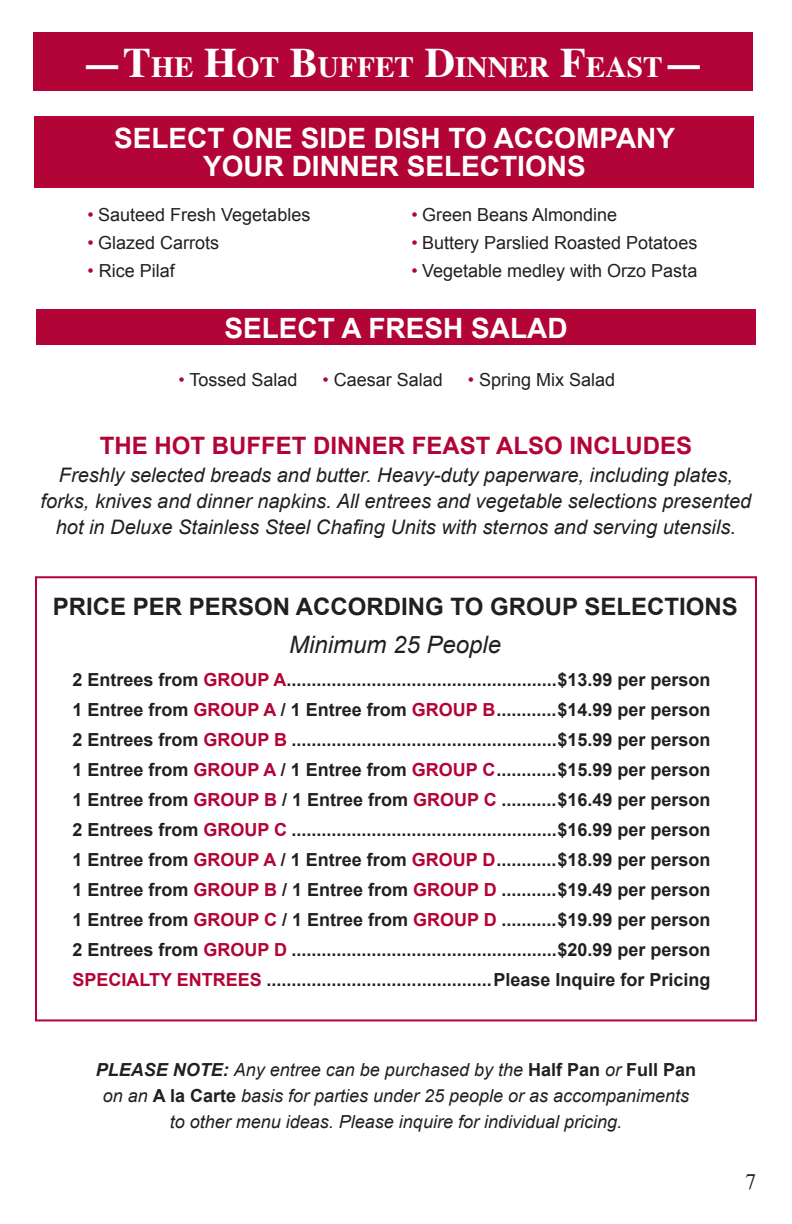
<style>
.page{position:relative;width:792px;height:1224px;background:#fff}
.page>*{position:absolute;margin:0;border:0;box-sizing:border-box;transform-origin:0 0}
.t1{font:700 29.4px "Times";color:#fff}
.t2{font:700 28px/28px "Arial";color:#fff;text-align:center}
.t3{font:700 24px "Arial";color:#231f20}
.t4{font:700 24px "Arial";color:#b30437}
.t5{font:italic 24px "Arial";color:#231f20}
.t6{font:22px "Times New Roman";color:#231f20}
.t7{font:italic 20px/26px "Arial";color:#231f20;text-align:center}
.t8{font:700 18px "Arial";color:#231f20}
.t9{font:18px "Arial";color:#231f20}
.t10{font:italic 18px/26px "Arial";color:#231f20;text-align:center}
.s1{font-size:42px}
.s2{color:#b30437}
.s3{font-weight:700}
.s4{font-weight:700;font-style:normal}
</style>
<div class="page">
<div style="left:35px;top:576px;width:722px;height:445px;border:2px solid #b30437"></div>
<div style="left:36px;top:310px;width:720px;height:36px;background:#b30437"></div>
<div style="left:34px;top:116px;width:720px;height:72px;background:#b30437"></div>
<div style="left:33px;top:32px;width:720px;height:59px;background:#b30437"></div>
<p class="t1" style="left:81px;top:39px;width:625px"><span class="s1">—</span><span class="s1">T</span>HE <span class="s1">H</span>OT <span class="s1">B</span>UFFET <span class="s1">D</span>INNER <span class="s1">F</span>EAST<span class="s1">—</span></p>
<p class="t2" style="left:114px;top:125px;width:563px">SELECT ONE SIDE DISH TO ACCOMPANY<br>YOUR DINNER SELECTIONS</p>
<p class="t9" style="left:88px;top:203px;width:224px"><span class="s2">•</span> Sauteed Fresh Vegetables</p>
<p class="t9" style="left:88px;top:231px;width:133px"><span class="s2">•</span> Glazed Carrots</p>
<p class="t9" style="left:88px;top:259px;width:89px"><span class="s2">•</span> Rice Pilaf</p>
<p class="t9" style="left:412px;top:203px;width:207px"><span class="s2">•</span> Green Beans Almondine</p>
<p class="t9" style="left:412px;top:231px;width:287px"><span class="s2">•</span> Buttery Parslied Roasted Potatoes</p>
<p class="t9" style="left:412px;top:259px;width:287px"><span class="s2">•</span> Vegetable medley with Orzo Pasta</p>
<p class="t2" style="left:224px;top:315px;width:345px">SELECT A FRESH SALAD</p>
<p class="t9" style="left:178px;top:368px;width:121px"><span class="s2">•</span> Tossed Salad</p>
<p class="t9" style="left:322px;top:368px;width:122px"><span class="s2">•</span> Caesar Salad</p>
<p class="t9" style="left:468px;top:368px;width:149px"><span class="s2">•</span> Spring Mix Salad</p>
<p class="t4" style="left:100px;top:430px;width:594px">THE HOT BUFFET DINNER FEAST ALSO INCLUDES</p>
<p class="t7" style="left:41px;top:462px;width:712px">Freshly selected breads and butter. Heavy-duty paperware, including plates, forks, knives and dinner napkins. All entrees and vegetable selections presented hot in Deluxe Stainless Steel Chafing Units with sternos and serving utensils.</p>
<p class="t3" style="left:53px;top:591px;width:686px">PRICE PER PERSON ACCORDING TO GROUP SELECTIONS</p>
<p class="t5" style="left:289px;top:629px;width:214px">Minimum 25 People</p>
<p class="t8" style="left:72px;top:668px;width:639px">2 Entrees from <span class="s2">GROUP A</span>......................................................$13.99 per person</p>
<p class="t8" style="left:72px;top:698px;width:639px">1 Entree from <span class="s2">GROUP A</span> / 1 Entree from <span class="s2">GROUP B</span>............$14.99 per person</p>
<p class="t8" style="left:72px;top:728px;width:639px">2 Entrees from <span class="s2">GROUP B</span> .....................................................$15.99 per person</p>
<p class="t8" style="left:72px;top:758px;width:639px">1 Entree from <span class="s2">GROUP A</span> / 1 Entree from <span class="s2">GROUP C</span>............$15.99 per person</p>
<p class="t8" style="left:72px;top:788px;width:639px">1 Entree from <span class="s2">GROUP B</span> / 1 Entree from <span class="s2">GROUP C</span> ...........$16.49 per person</p>
<p class="t8" style="left:72px;top:818px;width:639px">2 Entrees from <span class="s2">GROUP C</span> .....................................................$16.99 per person</p>
<p class="t8" style="left:72px;top:848px;width:639px">1 Entree from <span class="s2">GROUP A</span> / 1 Entree from <span class="s2">GROUP D</span>............$18.99 per person</p>
<p class="t8" style="left:72px;top:878px;width:639px">1 Entree from <span class="s2">GROUP B</span> / 1 Entree from <span class="s2">GROUP D</span> ...........$19.49 per person</p>
<p class="t8" style="left:72px;top:908px;width:639px">1 Entree from <span class="s2">GROUP C</span> / 1 Entree from <span class="s2">GROUP D</span> ...........$19.99 per person</p>
<p class="t8" style="left:72px;top:938px;width:639px">2 Entrees from <span class="s2">GROUP D</span> .....................................................$20.99 per person</p>
<p class="t8" style="left:72px;top:968px;width:640px"><span class="s2">SPECIALTY ENTREES</span> .............................................Please Inquire for Pricing</p>
<p class="t10" style="left:96px;top:1057px;width:602px"><span class="s3">PLEASE NOTE:</span> Any entree can be purchased by the <span class="s4">Half Pan</span> or <span class="s4">Full Pan </span>on an <span class="s4">A la Carte</span> basis for parties under 25 people or as accompaniments to other menu ideas. Please inquire for individual pricing.</p>
<p class="t6" style="left:745px;top:1167px;width:12px">7</p>
</div>
